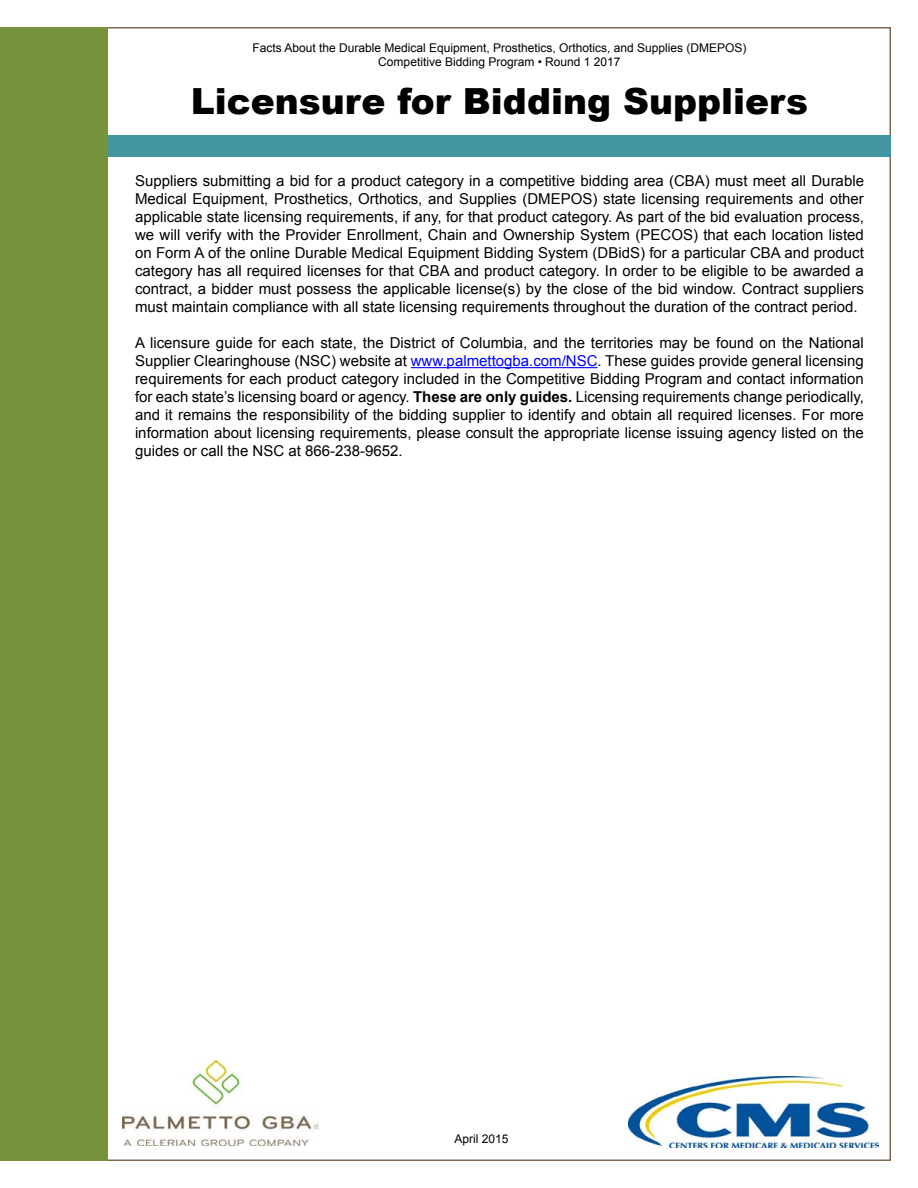
<style>
.page{position:relative;width:918px;height:1188px;background:#fff}
.page>*{position:absolute;margin:0;border:0;box-sizing:border-box;transform-origin:0 0}
.t1{font:900 36px "Arial";color:#000}
.t2{font:15px/18px "Arial";color:#000;text-align:justify}
.t3{font:12px/14.4px "Arial";color:#000;text-align:center}
.s1{color:#00f}
.s2{font-weight:700}
</style>
<div class="page">
<hr style="left:411px;top:367px;width:187px;height:1px;background:#00f">
<div style="left:0;top:27px;width:108px;height:1134px;background:#76923c"></div>
<div style="left:108px;top:135px;width:783px;height:22px;background:#4395a2"></div>
<img style="left:123px;top:1060px;width:196px;height:85px">
<img style="left:628px;top:1076px;width:251px;height:71px">
<p class="t3" style="left:252px;top:41px;width:496px">Facts About the Durable Medical Equipment, Prosthetics, Orthotics, and Supplies (DMEPOS)<br>Competitive Bidding Program • Round 1 2017</p>
<h1 class="t1" style="left:191px;top:75px;width:619px">Licensure for Bidding Suppliers</h1>
<p class="t2" style="left:135px;top:172px;width:731px">Suppliers submitting a bid for a product category in a competitive bidding area (CBA) must meet all Durable Medical Equipment, Prosthetics, Orthotics, and Supplies (DMEPOS) state licensing requirements and other applicable state licensing requirements, if any, for that product category. As part of the bid evaluation process, we will verify with the Provider Enrollment, Chain and Ownership System (PECOS) that each location listed on Form A of the online Durable Medical Equipment Bidding System (DBidS) for a particular CBA and product category has all required licenses for that CBA and product category. In order to be eligible to be awarded a contract, a bidder must possess the applicable license(s) by the close of the bid window. Contract suppliers must maintain compliance with all state licensing requirements throughout the duration of the contract period.</p>
<p class="t2" style="left:135px;top:334px;width:731px">A licensure guide for each state, the District of Columbia, and the territories may be found on the National Supplier Clearinghouse (NSC) website at <span class="s1">www.palmettogba.com/NSC</span>. These guides provide general licensing requirements for each product category included in the Competitive Bidding Program and contact information for each state’s licensing board or agency. <span class="s2">These are only guides.</span> Licensing requirements change periodically, and it remains the responsibility of the bidding supplier to identify and obtain all required licenses. For more information about licensing requirements, please consult the appropriate license issuing agency listed on the guides or call the NSC at 866-238-9652.</p>
<p class="t3" style="left:455px;top:1131px;width:56px">April 2015</p>
</div>
